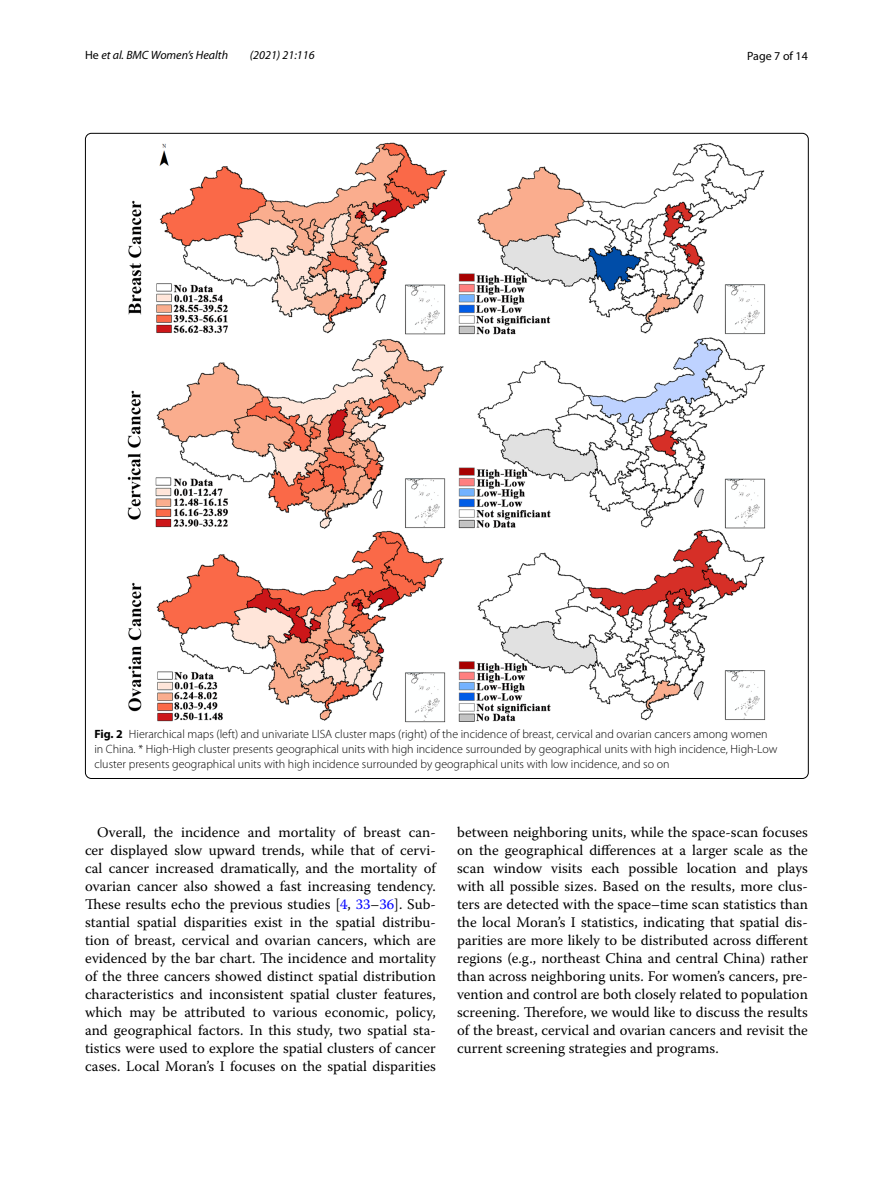
<style>
.page{position:relative;width:893px;height:1187px;background:#fff}
.page>*{position:absolute;margin:0;border:0;box-sizing:border-box;transform-origin:0 0}
.t1{font:14.7px/18px "Warnock Pro";color:#000;text-align:justify}
.t2{font:300 12px/15px "Myriad Pro";color:#000}
.t3{font:italic 12px "Myriad Pro";color:#000}
.t4{font:12px "Myriad Pro";color:#000}
.s1{font-style:normal}
.s2{font-weight:700}
.s3{color:#00f}
</style>
<div class="page">
<img style="left:128px;top:142px;width:638px;height:581px">
<p class="t3" style="left:85px;top:48px;width:145px"><span class="s1">He</span> et al. BMC Women’s Health</p>
<p class="t3" style="left:250px;top:48px;width:66px">(2021) 21:116</p>
<p class="t4" style="left:747px;top:48px;width:62px">Page 7 of 14</p>
<p class="t2" style="left:94px;top:726px;width:684px"><span class="s2">Fig. 2</span> Hierarchical maps (left) and univariate LISA cluster maps (right) of the incidence of breast, cervical and ovarian cancers among women in China. * High-High cluster presents geographical units with high incidence surrounded by geographical units with high incidence, High-Low cluster presents geographical units with high incidence surrounded by geographical units with low incidence, and so on</p>
<p class="t1" style="left:85px;top:822px;width:352px;text-indent:12px">Overall, the incidence and mortality of breast can&shy;cer displayed slow upward trends, while that of cervi&shy;cal cancer increased dramatically, and the mortality of ovarian cancer also showed a fast increasing tendency.<br>These results echo the previous studies [<span class="s3">4</span>, <span class="s3">33</span>–<span class="s3">36</span>]. Sub&shy;stantial spatial disparities exist in the spatial distribu&shy;tion of breast, cervical and ovarian cancers, which are evidenced by the bar chart. The incidence and mortality of the three cancers showed distinct spatial distribution characteristics and inconsistent spatial cluster features, which may be attributed to various economic, policy, and geographical factors. In this study, two spatial sta&shy;tistics were used to explore the spatial clusters of cancer cases. Local Moran’s I focuses on the spatial disparities</p>
<p class="t1" style="left:457px;top:822px;width:352px">between neighboring units, while the space-scan focuses on the geographical differences at a larger scale as the scan window visits each possible location and plays with all possible sizes. Based on the results, more clus&shy;ters are detected with the space–time scan statistics than the local Moran’s I statistics, indicating that spatial dis&shy;parities are more likely to be distributed across different regions (e.g., northeast China and central China) rather than across neighboring units. For women’s cancers, pre&shy;vention and control are both closely related to population screening. Therefore, we would like to discuss the results of the breast, cervical and ovarian cancers and revisit the current screening strategies and programs.</p>
</div>
